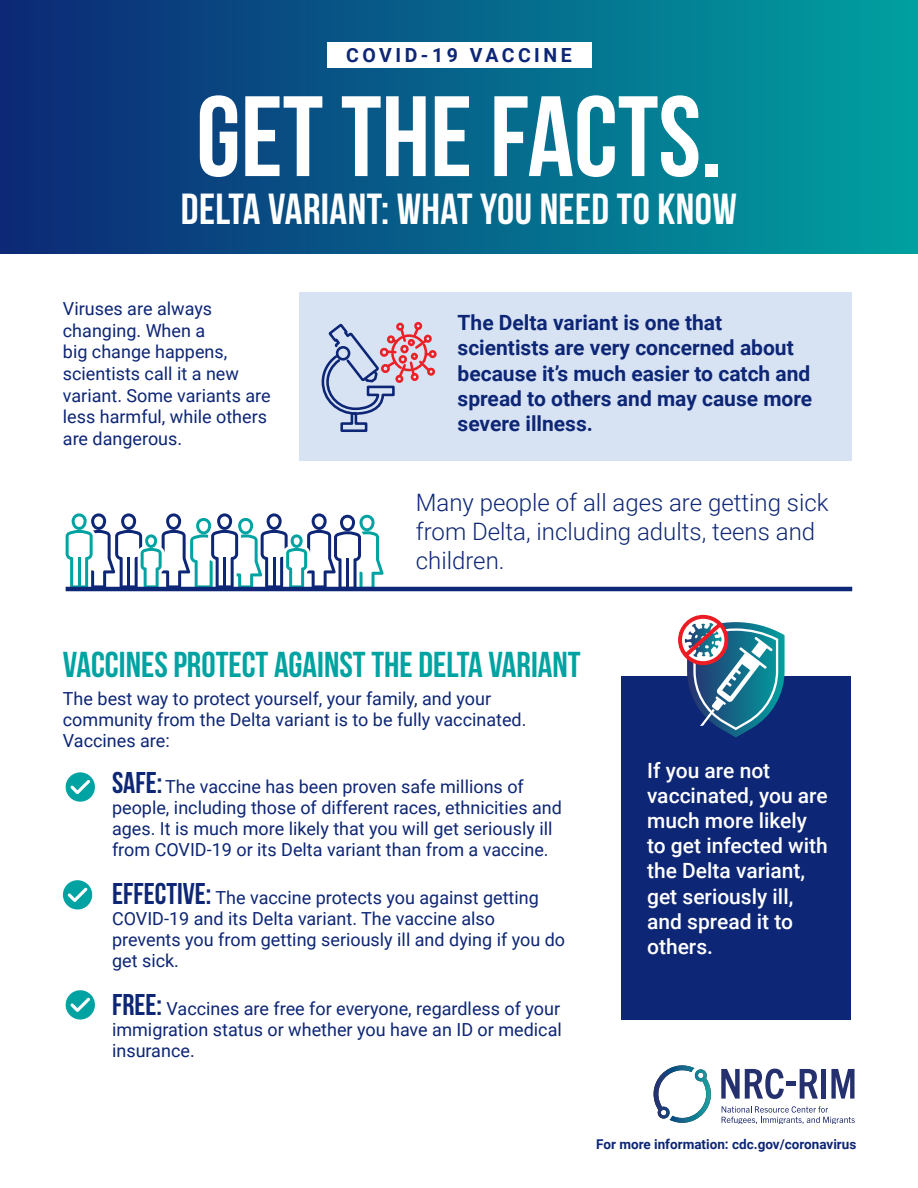
<style>
.page{position:relative;width:918px;height:1188px;background:#fff}
.page>*{position:absolute;margin:0;border:0;box-sizing:border-box;transform-origin:0 0}
.t1{font:114px "Bebas Neue";color:#fff}
.t2{font:43.5px "Bebas Neue";letter-spacing:.01em;color:#fff}
.t3{font:36px "Bebas Neue";color:#00a3a1}
.t4{font:300 24px/28.8px "Roboto";color:#0d2675}
.t5{font:700 21px/25.2px "Roboto";color:#0d2675}
.t6{font:500 21px/25.2px "Roboto";color:#fff}
.t7{font:700 19.5px "Roboto";letter-spacing:.18em;color:#0d2675}
.t8{font:18px/21px "Roboto";color:#0d2675}
.t9{font:700 13.5px "Roboto";color:#0d2675}
.s1{font-family:"Bebas Neue";font-weight:700;font-size:30px}
</style>
<div class="page">
<div style="left:621px;top:676px;width:230px;height:344px;background:#0d2675"></div>
<div style="left:0;top:0;width:918px;height:254px;background:linear-gradient(to right,#0d2876,#00a0a0)"></div>
<div style="left:327px;top:42px;width:264px;height:25px;background:#fff"></div>
<div style="left:299px;top:293px;width:553px;height:168px;background:#d7e3f3"></div>
<svg style="left:721px;top:1069px;width:63px;height:30px"></svg>
<hr style="left:786px;top:1082px;width:10px;height:4px;background:#25306f">
<svg style="left:800px;top:1069px;width:18px;height:30px"></svg>
<div style="left:821px;top:1069px;width:5px;height:30px;background:#25306f"></div>
<svg style="left:831px;top:1069px;width:24px;height:30px"></svg>
<svg style="left:722px;top:1106px;width:133px;height:18px"></svg>
<svg style="left:653px;top:1065px;width:58px;height:58px"></svg>
<svg style="left:678px;top:615px;width:107px;height:122px"></svg>
<div style="left:66px;top:772px;width:29px;height:30px;background:#00a3a1;border-radius:50%"></div>
<svg style="left:70px;top:780px;width:20px;height:14px"></svg>
<div style="left:63px;top:880px;width:29px;height:30px;background:#00a3a1;border-radius:50%"></div>
<svg style="left:68px;top:888px;width:20px;height:14px"></svg>
<div style="left:66px;top:990px;width:29px;height:30px;background:#00a3a1;border-radius:50%"></div>
<svg style="left:70px;top:998px;width:20px;height:14px"></svg>
<svg style="left:321px;top:322px;width:116px;height:110px"></svg>
<svg style="left:66px;top:513px;width:318px;height:74px"></svg>
<hr style="left:346px;top:558px;width:3px;height:30px;background:#0d2675">
<hr style="left:66px;top:587px;width:786px;height:4px;background:#0d2675">
<p class="t7" style="left:346px;top:41px;width:227px">COVID-19 VACCINE</p>
<p class="t1" style="left:196px;top:74px;width:527px">GET THE FACTS.</p>
<p class="t2" style="left:181px;top:185px;width:558px">DELTA VARIANT: WHAT YOU NEED TO KNOW</p>
<p class="t8" style="left:63px;top:297px;width:209px;line-height:21.6px">Viruses are always changing. When a<br>big change happens, scientists call it a new variant. Some variants are less harmful, while others are dangerous.</p>
<p class="t5" style="left:458px;top:309px;width:356px">The Delta variant is one that scientists are very concerned about because it’s much easier to catch and spread to others and may cause more severe illness.</p>
<p class="t4" style="left:416px;top:487px;width:414px">Many people of all ages are getting sick from Delta, including adults, teens and children.</p>
<p class="t3" style="left:63px;top:645px;width:519px">VACCINES PROTECT AGAINST THE DELTA VARIANT</p>
<p class="t8" style="left:63px;top:688px;width:465px">The best way to protect yourself, your family, and your community from the Delta variant is to be fully vaccinated.<br>Vaccines are:</p>
<p class="t8" style="left:112px;top:776px;width:451px"><span class="s1">SAFE:</span> The vaccine has been proven safe millions of people, including those of different races, ethnicities and ages. It is much more likely that you will get seriously ill from COVID-19 or its Delta variant than from a vaccine.</p>
<p class="t8" style="left:112px;top:887px;width:455px"><span class="s1">EFFECTIVE:</span> The vaccine protects you against getting COVID-19 and its Delta variant. The vaccine also prevents you from getting seriously ill and dying if you do get sick.</p>
<p class="t8" style="left:112px;top:998px;width:451px;text-align:justify"><span class="s1">FREE:</span> Vaccines are free for everyone, regardless of your immigration status or whether you have an ID or medical insurance.</p>
<p class="t6" style="left:647px;top:757px;width:182px">If you are not vaccinated, you are much more likely to get infected with the Delta variant, get seriously ill, and spread it to others.</p>
<p class="t9" style="left:596px;top:1135px;width:262px">For more information: cdc.gov/coronavirus</p>
</div>
